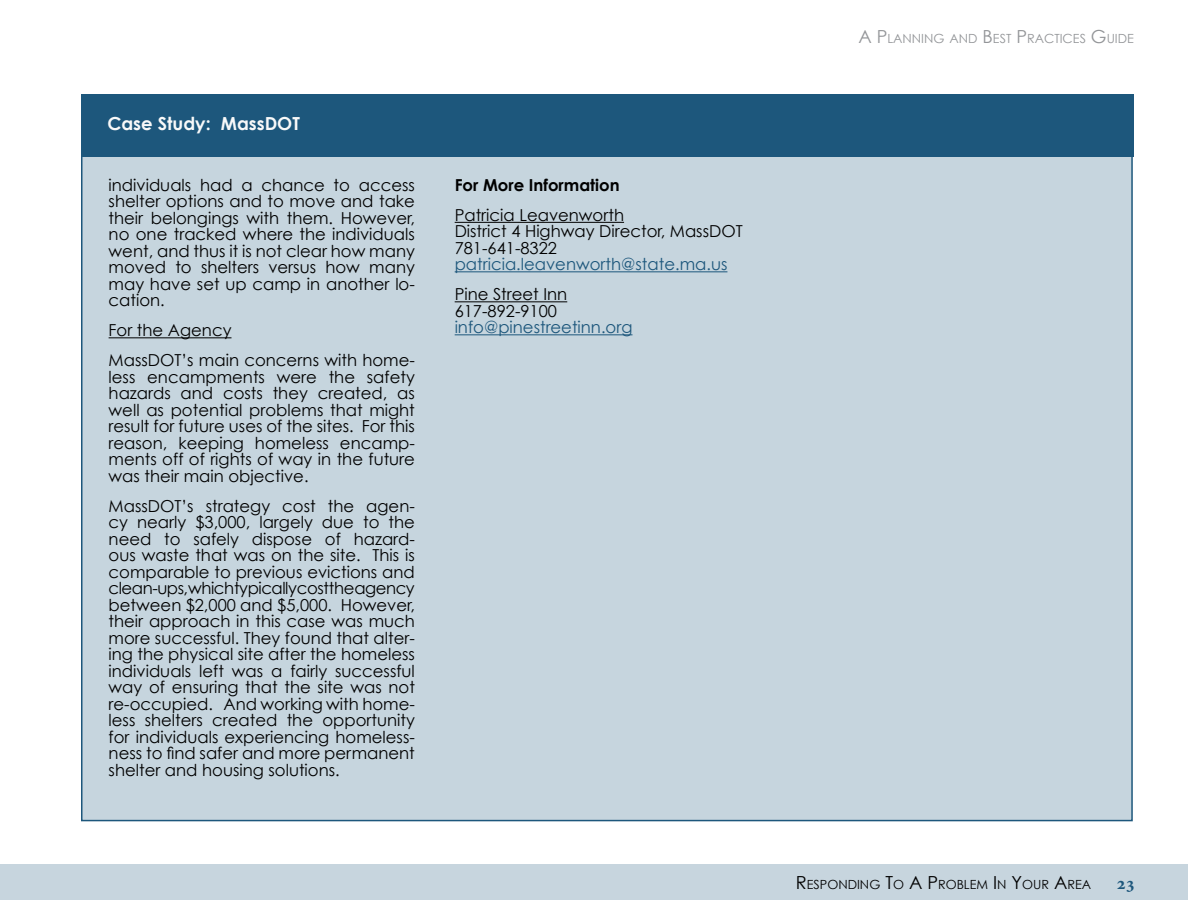
<style>
.page{position:relative;width:1188px;height:918px;background:#fff}
.page>*{position:absolute;margin:0;border:0;box-sizing:border-box;transform-origin:0 0}
.t1{font:700 18px "Century Gothic";color:#f8f9f9}
.t2{font:700 18px "Minion Pro";color:#1d577c}
.t3{font:16.5px/16.5px "Century Gothic";color:#000;text-align:justify}
.t4{font:16.5px "Century Gothic";color:#1d577c}
.t5{font:700 16.5px "Century Gothic";color:#000}
.t6{font:12.6px "Century Gothic";color:#939598}
.t7{font:12.6px "Century Gothic";color:#000}
.s1{font-size:18px}
</style>
<div class="page">
<div style="left:0;top:864px;width:1188px;height:36px;background:#c7d5de"></div>
<div style="left:81px;top:94px;width:1052px;height:727px;background:#c6d5de;border:2px solid #1d577c"></div>
<div style="left:81px;top:94px;width:1053px;height:63px;background:#1d577c"></div>
<hr style="left:109px;top:337px;width:123px;height:1px;background:#000">
<hr style="left:455px;top:222px;width:169px;height:1px;background:#000">
<hr style="left:455px;top:271px;width:272px;height:1px;background:#1d577c">
<hr style="left:455px;top:301px;width:112px;height:1px;background:#000">
<hr style="left:455px;top:334px;width:177px;height:1px;background:#1d577c">
<p class="t1" style="left:107px;top:112px;width:194px">Case Study: MassDOT</p>
<p class="t3" style="left:109px;top:176px;width:308px">individuals had a chance to access shelter options and to move and take their belongings with them. However, no one tracked where the individuals went, and thus it is not clear how many moved to shelters versus how many may have set up camp in another lo&shy;cation.</p>
<p class="t3" style="left:109px;top:315px;width:308px;line-height:30px">For the Agency<br>MassDOT’s main concerns with home-</p>
<p class="t3" style="left:109px;top:368px;width:308px">less encampments were the safety hazards and costs they created, as well as potential problems that might result for future uses of the sites. For this reason, keeping homeless encamp&shy;ments off of rights of way in the future was their main objective.</p>
<p class="t3" style="left:109px;top:497px;width:308px">MassDOT’s strategy cost the agen&shy;cy nearly $3,000, largely due to the need to safely dispose of hazard&shy;ous waste that was on the site. This is comparable to previous evictions and clean-ups, which typically cost the agency between $2,000 and $5,000. However, their approach in this case was much more successful. They found that alter&shy;ing the physical site after the homeless individuals left was a fairly successful way of ensuring that the site was not re-occupied. And working with home&shy;less shelters created the opportunity for individuals experiencing homeless&shy;ness to find safer and more permanent shelter and housing solutions.</p>
<p class="t5" style="left:455px;top:174px;width:167px">For More Information</p>
<p class="t3" style="left:455px;top:206px;width:290px;text-align:left">Patricia Leavenworth<br>District 4 Highway Director, MassDOT<br>781-641-8322</p>
<p class="t4" style="left:455px;top:254px;width:274px">patricia.leavenworth@state.ma.us</p>
<p class="t3" style="left:455px;top:286px;width:114px">Pine Street Inn<br>617-892-9100</p>
<p class="t4" style="left:455px;top:317px;width:179px">info@pinestreetinn.org</p>
<p class="t6" style="left:858px;top:30px;width:277px"><span class="s1">A P</span>LANNING AND <span class="s1">B</span>EST <span class="s1">P</span>RACTICES <span class="s1">G</span>UIDE</p>
<p class="t7" style="left:796px;top:877px;width:297px"><span class="s1">R</span>ESPONDING <span class="s1">T</span>O <span class="s1">A P</span>ROBLEM <span class="s1">I</span> N <span class="s1">Y</span>OU R <span class="s1">A</span>REA</p>
<p class="t2" style="left:1116px;top:871px;width:20px">23</p>
</div>
